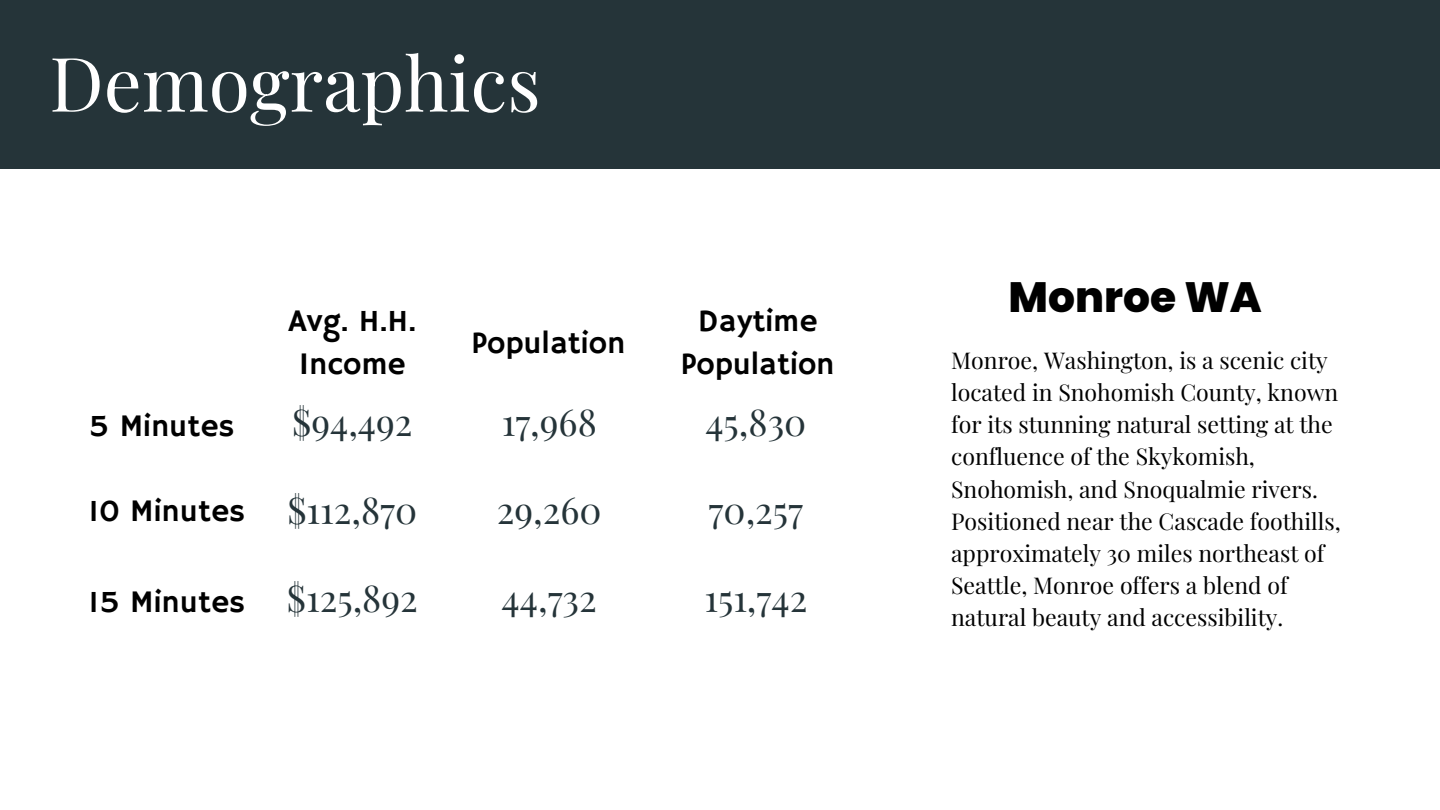
<style>
.page{position:relative;width:1440px;height:810px;background:#fff}
.page>*{position:absolute;margin:0;border:0;box-sizing:border-box;transform-origin:0 0}
.t1{font:75.2px "Playfair Display";color:#fff}
.t2{font:800 42.4px "Poppins";color:#000}
.t3{font:36.8px "Playfair Display";color:#253439}
.t4{font:31.3px/43.5px "Hammersmith One";color:#000;text-align:center}
.t5{font:23.1px/32.2px "Playfair Display";color:#000}
</style>
<div class="page">
<div style="left:0;top:0;width:1440px;height:169px;background:#253439"></div>
<h1 class="t1" style="left:49px;top:30px;width:493px">Demographics</h1>
<h4 class="t4" style="left:88px;top:406px;width:147px">5 Minutes</h4>
<h3 class="t4" style="left:289px;top:300px;width:129px">Avg. H.H.<br>Income</h3>
<h3 class="t4" style="left:681px;top:300px;width:155px">Daytime<br>Population</h3>
<h3 class="t3" style="left:292px;top:396px;width:122px">$94,492</h3>
<h4 class="t4" style="left:472px;top:322px;width:155px">Population</h4>
<h3 class="t3" style="left:502px;top:396px;width:97px">17,968</h3>
<h3 class="t3" style="left:705px;top:396px;width:102px">45,830</h3>
<h4 class="t4" style="left:88px;top:491px;width:158px">10 Minutes</h4>
<h4 class="t3" style="left:287px;top:484px;width:132px">$112,870</h4>
<h3 class="t3" style="left:497px;top:484px;width:106px">29,260</h3>
<h3 class="t3" style="left:709px;top:484px;width:96px">70,257</h3>
<h4 class="t4" style="left:88px;top:581px;width:158px">15 Minutes</h4>
<h4 class="t3" style="left:287px;top:572px;width:133px">$125,892</h4>
<h3 class="t3" style="left:502px;top:572px;width:97px">44,732</h3>
<h3 class="t3" style="left:704px;top:572px;width:104px">151,742</h3>
<h2 class="t2" style="left:1009px;top:267px;width:255px">Monroe WA</h2>
<p class="t5" style="left:951px;top:343px;width:391px">Monroe, Washington, is a scenic city located in Snohomish County, known for its stunning natural setting at the confluence of the Skykomish, Snohomish, and Snoqualmie rivers.<br>Positioned near the Cascade foothills, approximately 30 miles northeast of Seattle, Monroe offers a blend of natural beauty and accessibility.</p>
</div>
